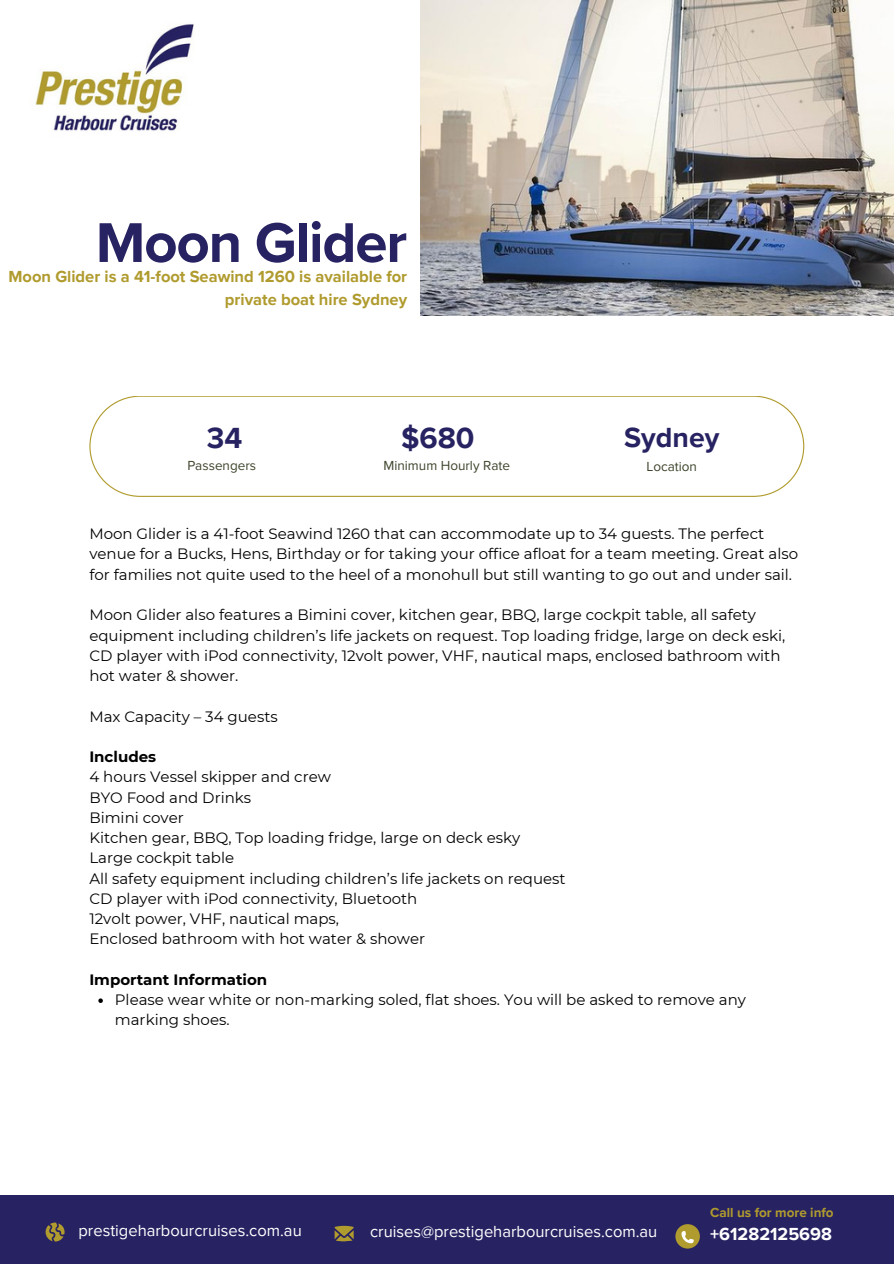
<style>
.page{position:relative;width:894px;height:1264px;background:#fff}
.page>*{position:absolute;margin:0;border:0;box-sizing:border-box;transform-origin:0 0}
.t1{font:700 58.05px "Proxima Nova";letter-spacing:-.02em;color:#272261}
.t2{font:700 30px "Proxima Nova";color:#272261}
.t3{font:700 28.5px "Proxima Nova";color:#272261}
.t4{font:700 18px "Proxima Nova";color:#fff}
.t5{font:16.5px "Proxima Nova";color:#fff}
.t6{font:700 16.5px/22.5px "Proxima Nova";color:#b09b2e;text-align:right}
.t7{font:15px/20.2px "Montserrat";color:#000}
.t8{font:700 15px "Montserrat";color:#000}
.t9{font:13.5px "Proxima Nova";color:#3c442b}
.t10{font:700 13.5px "Proxima Nova";color:#b09b2e}
.s1{font-weight:700}
</style>
<div class="page">
<div style="left:0;top:1195px;width:893px;height:68px;background:#272261"></div>
<svg style="left:46px;top:1222px;width:19px;height:19px"></svg>
<svg style="left:334px;top:1225px;width:19px;height:16px"></svg>
<svg style="left:89px;top:396px;width:715px;height:101px"></svg>
<svg style="left:675px;top:1224px;width:24px;height:24px"></svg>
<svg style="left:681px;top:1230px;width:12px;height:13px"></svg>
<img style="left:35px;top:24px;width:159px;height:107px">
<svg style="left:98px;top:998px;width:5px;height:4px"></svg>
<img style="left:420px;top:0;width:472px;height:315px">
<h4 class="t1" style="left:96px;top:208px;width:313px">Moon Glider</h4>
<h4 class="t6" style="left:9px;top:266px;width:400px">Moon Glider is a 41-foot Seawind 1260 is available for private boat hire Sydney</h4>
<h3 class="t2" style="left:207px;top:421px;width:37px">34</h3>
<p class="t2" style="left:401px;top:420px;width:75px">$680</p>
<p class="t3" style="left:624px;top:420px;width:97px">Sydney</p>
<h4 class="t9" style="left:646px;top:459px;width:52px">Location</h4>
<p class="t9" style="left:187px;top:457px;width:70px">Passengers</p>
<p class="t9" style="left:383px;top:457px;width:128px">Minimum Hourly Rate</p>
<p class="t7" style="left:89px;top:523px;width:710px">Moon Glider is a 41-foot Seawind 1260 that can accommodate up to 34 guests. The perfect venue for a Bucks, Hens, Birthday or for taking your office afloat for a team meeting. Great also for families not quite used to the heel of a monohull but still wanting to go out and under sail.</p>
<h3 class="t7" style="left:89px;top:604px;width:697px">Moon Glider also features a Bimini cover, kitchen gear, BBQ, large cockpit table, all safety equipment including children’s life jackets on request. Top loading fridge, large on deck eski, CD player with iPod connectivity, 12volt power, VHF, nautical maps, enclosed bathroom with hot water &amp; shower.</h3>
<p class="t7" style="left:89px;top:706px;width:190px">Max Capacity – 34 guests</p>
<p class="t7" style="left:89px;top:746px;width:477px"><span class="s1">Includes<br></span>4 hours Vessel skipper and crew<br>BYO Food and Drinks<br>Bimini cover<br>Kitchen gear, BBQ, Top loading fridge, large on deck esky Large cockpit table<br>All safety equipment including children’s life jackets on request CD player with iPod connectivity, Bluetooth<br>12volt power, VHF, nautical maps,<br>Enclosed bathroom with hot water &amp; shower</p>
<p class="t8" style="left:89px;top:970px;width:179px">Important Information</p>
<p class="t7" style="left:115px;top:989px;width:632px">Please wear white or non-marking soled, flat shoes. You will be asked to remove any marking shoes.</p>
<p class="t10" style="left:710px;top:1204px;width:125px">Call us for more info</p>
<h4 class="t5" style="left:78px;top:1220px;width:225px">prestigeharbourcruises.com.au</h4>
<h4 class="t5" style="left:370px;top:1221px;width:289px">cruises@prestigeharbourcruises.com.au</h4>
<p class="t4" style="left:710px;top:1223px;width:123px">+61282125698</p>
</div>
